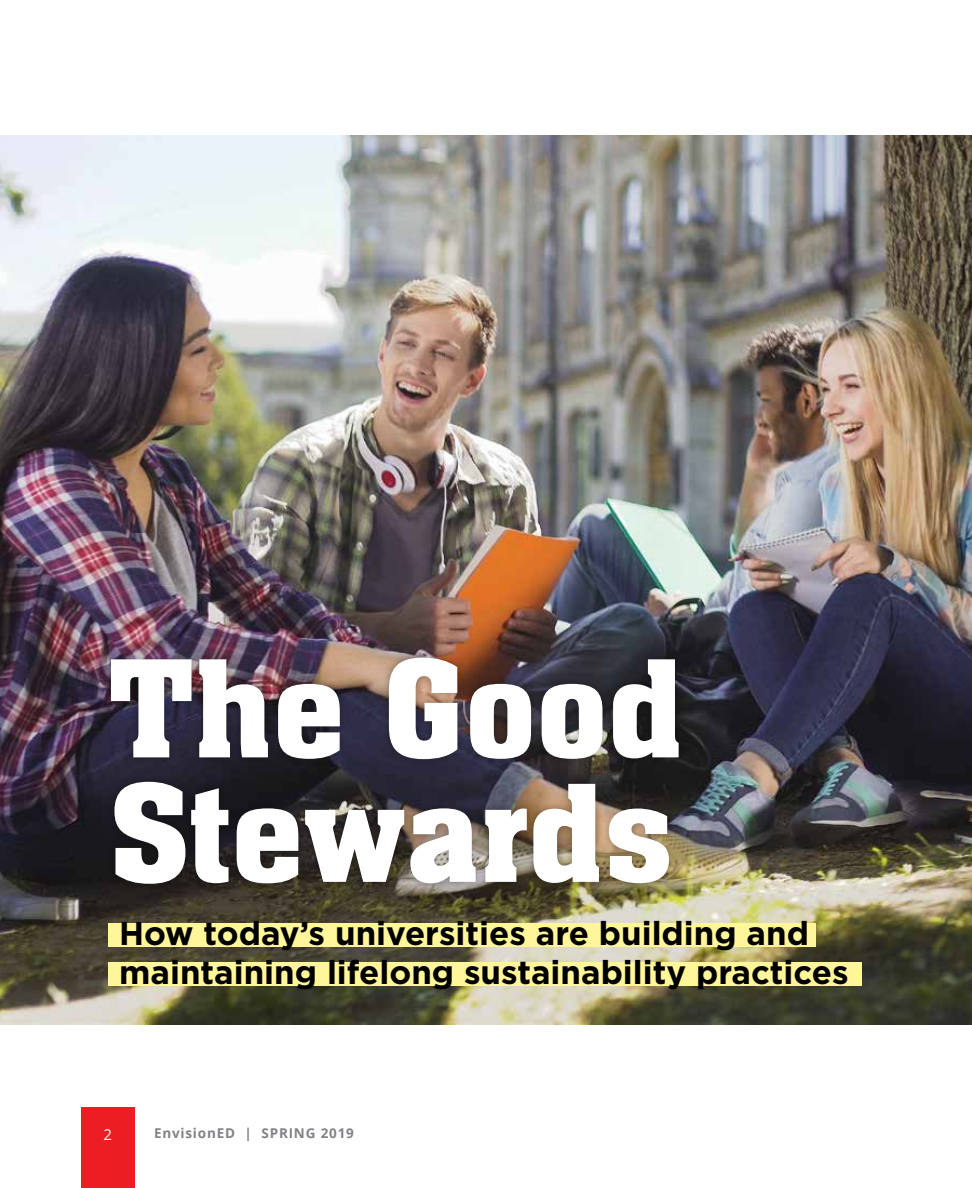
<style>
.page{position:relative;width:972px;height:1188px;background:#fff}
.page>*{position:absolute;margin:0;border:0;box-sizing:border-box;transform-origin:0 0}
.t1{font:600 147px/124.5px "Neue Aachen Std";color:#fff}
.t2{font:700 33px/39.6px "Gotham";color:#000}
.t3{font:15px "Open Sans";color:#fff}
.t4{font:700 13.5px "Open Sans";letter-spacing:.06em;color:#808285}
</style>
<div class="page">
<img style="left:0;top:135px;width:972px;height:890px">
<div style="left:81px;top:1107px;width:54px;height:81px;background:#ed1d24"></div>
<div style="left:103px;top:649px;width:584px;height:243px;background:#000;opacity:.35"></div>
<div style="left:108px;top:923px;width:708px;height:24px;background:#fff699"></div>
<div style="left:108px;top:962px;width:754px;height:23px;background:#fff699"></div>
<h1 class="t1" style="left:108px;top:649px;width:577px">The Good<br>Stewards</h1>
<p class="t2" style="left:119px;top:913px;width:731px">How today’s universities are building and maintaining lifelong sustainability practices</p>
<p class="t3" style="left:103px;top:1124px;width:10px">2</p>
<p class="t4" style="left:154px;top:1124px;width:201px">EnvisionED | SPRING 2019</p>
</div>
